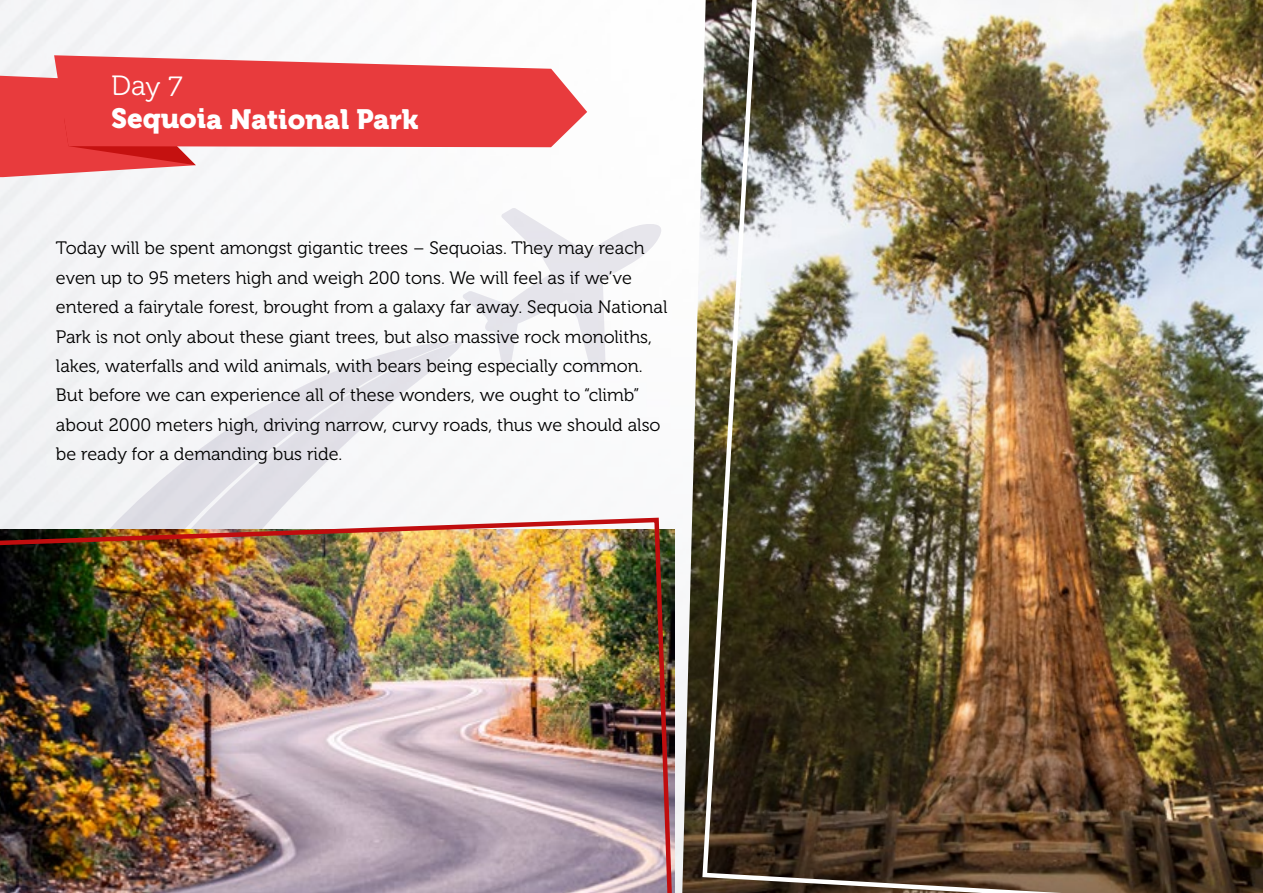
<style>
.page{position:relative;width:1263px;height:893px;background:#fff}
.page>*{position:absolute;margin:0;border:0;box-sizing:border-box;transform-origin:0 0}
.t1{font:27.75px "Museo 900";letter-spacing:-.005em;color:#fff}
.t2{font:27.75px "Museo 300";color:#fff}
.t3{font:18px/29.4px "Museo 300";color:#000}
</style>
<div class="page">
<svg style="left:15px;top:341px;width:448px;height:174px;fill:#f3f3f5"></svg>
<svg style="left:463px;top:208px;width:198px;height:164px"></svg>
<svg style="left:0;top:76px;width:196px;height:101px;background:#e65051"></svg>
<svg style="left:54px;top:55px;width:533px;height:92px;background:#ea5052"></svg>
<img style="left:682px;top:221px;width:18px;height:672px">
<img style="left:0;top:515px;width:676px;height:378px">
<img style="left:700px;top:0;width:563px;height:893px">
<h1 class="t2" style="left:111px;top:71px;width:73px">Day 7</h1>
<h1 class="t1" style="left:111px;top:103px;width:309px">Sequoia National Park</h1>
<p class="t3" style="left:56px;top:234px;width:613px">Today will be spent amongst gigantic trees – Sequoias. They may reach even up to 95 meters high and weigh 200 tons. We will feel as if we’ve entered a fairytale forest, brought from a galaxy far away. Sequoia National Park is not only about these giant trees, but also massive rock monoliths, lakes, waterfalls and wild animals, with bears being especially common.<br>But before we can experience all of these wonders, we ought to “climb” about 2000 meters high, driving narrow, curvy roads, thus we should also be ready for a demanding bus ride.</p>
</div>
